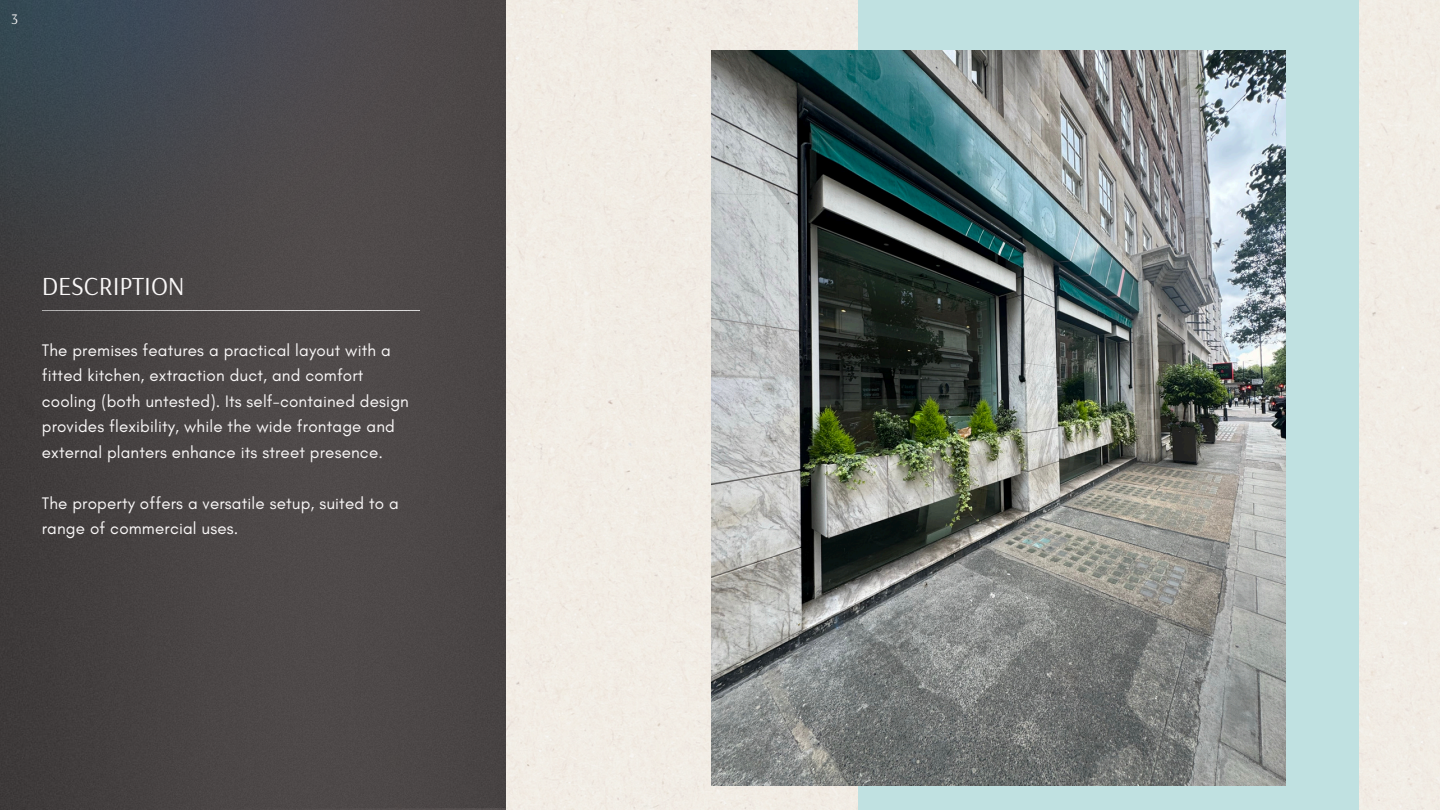
<style>
.page{position:relative;width:1440px;height:810px;background:#fff}
.page>*{position:absolute;margin:0;border:0;box-sizing:border-box;transform-origin:0 0}
.t1{font:26px "Arsenal";letter-spacing:-.005em;color:#faf8f8}
.t2{font:17px/25.5px "Glacial Indifference";letter-spacing:.01em;color:#faf8f8}
.t3{font:14.6px "Arsenal";color:#faf8f8}
</style>
<div class="page">
<div style="left:506px;top:0;width:934px;height:810px;background:#f2ede5"></div>
<div style="left:858px;top:0;width:501px;height:810px;background:#c0e1e1"></div>
<img style="left:711px;top:51px;width:575px;height:734px">
<div style="left:0;top:0;width:506px;height:810px;background:#4a4545"></div>
<img style="left:0;top:0;width:522px;height:391px">
<hr style="left:42px;top:310px;width:378px;height:1px;background:#faf8f8">
<h1 class="t3" style="left:11px;top:9px;width:8px">3</h1>
<p class="t1" style="left:42px;top:269px;width:145px">DESCRIPTION</p>
<p class="t2" style="left:42px;top:337px;width:369px">The premises features a practical layout with a fitted kitchen, extraction duct, and comfort cooling (both untested). Its self-contained design provides flexibility, while the wide frontage and external planters enhance its street presence.</p>
<p class="t2" style="left:42px;top:490px;width:359px">The property offers a versatile setup, suited to a range of commercial uses.</p>
</div>
